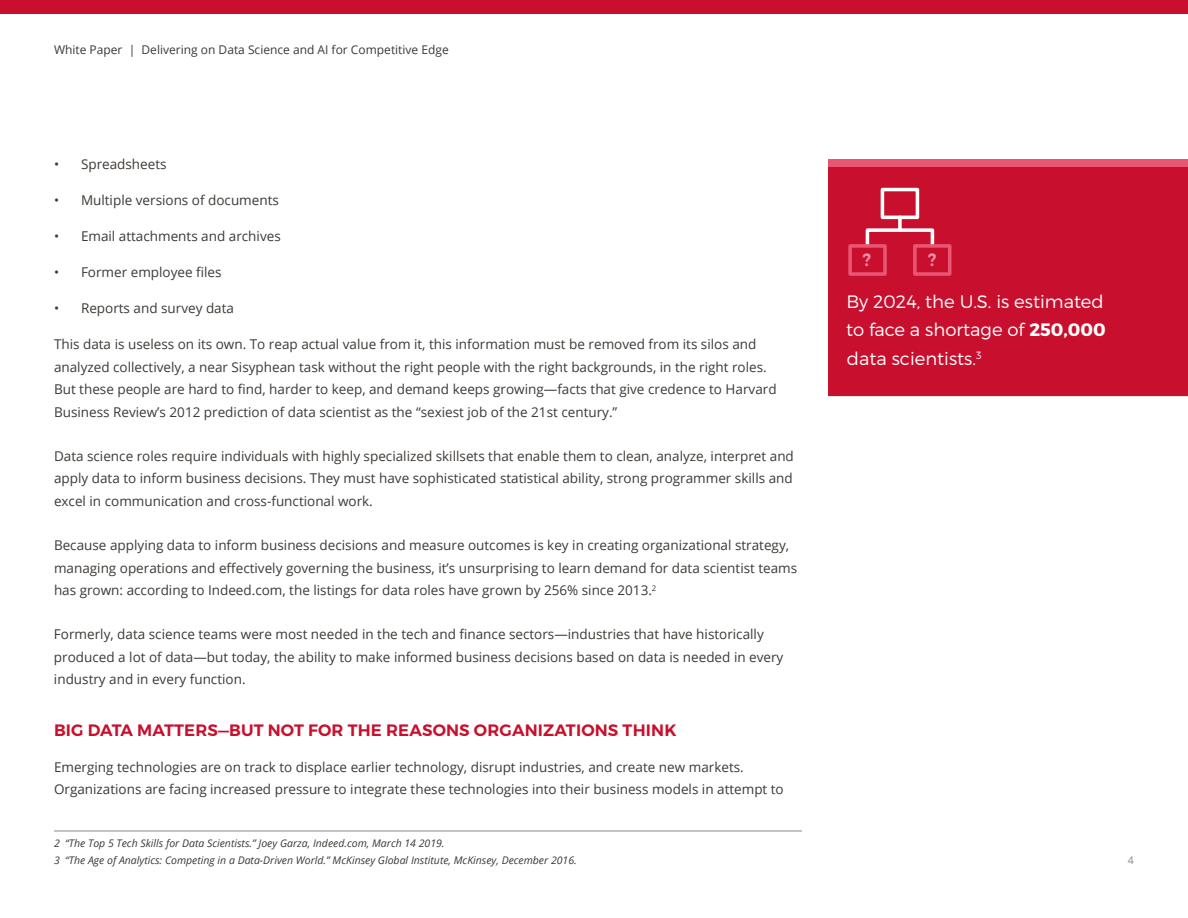
<style>
.page{position:relative;width:1188px;height:918px;background:#fff}
.page>*{position:absolute;margin:0;border:0;box-sizing:border-box;transform-origin:0 0}
.t1{font:300 18px/28.5px "Montserrat";color:#fff;text-align:justify}
.t2{font:600 18px "Montserrat";color:#f490a8}
.t3{font:600 16.5px "Montserrat";letter-spacing:.01em;color:#c8102e}
.t4{font:13.5px/22.5px "Open Sans";color:#3d3935}
.t5{font:12px "Open Sans";color:#3d3935}
.t6{font:italic 10.5px/16.5px "Open Sans";color:#3d3935}
.t7{font:10.5px "Open Sans";color:#8a8a8a}
.s1{font-weight:700}
</style>
<div class="page">
<hr style="left:54px;top:831px;width:748px;height:1px;background:#8a8a8a">
<div style="left:829px;top:160px;width:359px;height:236px;background:#c8102e"></div>
<div style="left:829px;top:159px;width:359px;height:7px;background:#e85673"></div>
<svg style="left:848px;top:187px;width:104px;height:89px"></svg>
<div style="left:0;top:0;width:1188px;height:14px;background:#c8102e"></div>
<p class="t5" style="left:54px;top:41px;width:396px">White Paper | Delivering on Data Science and AI for Competitive Edge</p>
<p class="t4" style="left:54px;top:153px;width:114px">• Spreadsheets</p>
<p class="t4" style="left:54px;top:189px;width:226px">• Multiple versions of documents</p>
<p class="t4" style="left:54px;top:225px;width:228px">• Email attachments and archives</p>
<p class="t4" style="left:54px;top:261px;width:169px">• Former employee files</p>
<p class="t4" style="left:54px;top:297px;width:182px">• Reports and survey data</p>
<p class="t4" style="left:54px;top:333px;width:724px">This data is useless on its own. To reap actual value from it, this information must be removed from its silos and analyzed collectively, a near Sisyphean task without the right people with the right backgrounds, in the right roles.<br>But these people are hard to find, harder to keep, and demand keeps growing—facts that give credence to Harvard Business Review’s 2012 prediction of data scientist as the “sexiest job of the 21st century.”</p>
<p class="t4" style="left:54px;top:444px;width:741px;text-align:justify">Data science roles require individuals with highly specialized skillsets that enable them to clean, analyze, interpret and apply data to inform business decisions. They must have sophisticated statistical ability, strong programmer skills and excel in communication and cross-functional work.</p>
<p class="t4" style="left:54px;top:534px;width:745px">Because applying data to inform business decisions and measure outcomes is key in creating organizational strategy, managing operations and effectively governing the business, it’s unsurprising to learn demand for data scientist teams has grown: according to Indeed.com, the listings for data roles have grown by 256% since 2013.<sup>2</sup></p>
<p class="t4" style="left:54px;top:623px;width:731px">Formerly, data science teams were most needed in the tech and finance sectors—industries that have historically produced a lot of data—but today, the ability to make informed business decisions based on data is needed in every industry and in every function.<sup>3</sup></p>
<p class="t3" style="left:54px;top:720px;width:624px">BIG DATA MATTERS—BUT NOT FOR THE REASONS ORGANIZATIONS THINK</p>
<p class="t4" style="left:54px;top:755px;width:731px">Emerging technologies are on track to displace earlier technology, disrupt industries, and create new markets.<br>Organizations are facing increased pressure to integrate these technologies into their business models in attempt to</p>
<p class="t6" style="left:54px;top:835px;width:524px">2 “The Top 5 Tech Skills for Data Scientists.” Joey Garza, Indeed.com, March 14 2019.<br>3 “The Age of Analytics: Competing in a Data-Driven World.” McKinsey Global Institute, McKinsey, December 2016.</p>
<h1 class="t2" style="left:863px;top:248px;width:10px">?</h1>
<h1 class="t2" style="left:928px;top:248px;width:10px">?</h1>
<h1 class="t1" style="left:846px;top:287px;width:261px">By 2024, the U.S. is estimated to face a shortage of <span class="s1">250,000 </span>data scientists.<sup>3</sup></h1>
<p class="t7" style="left:1128px;top:853px;width:8px">4</p>
</div>
